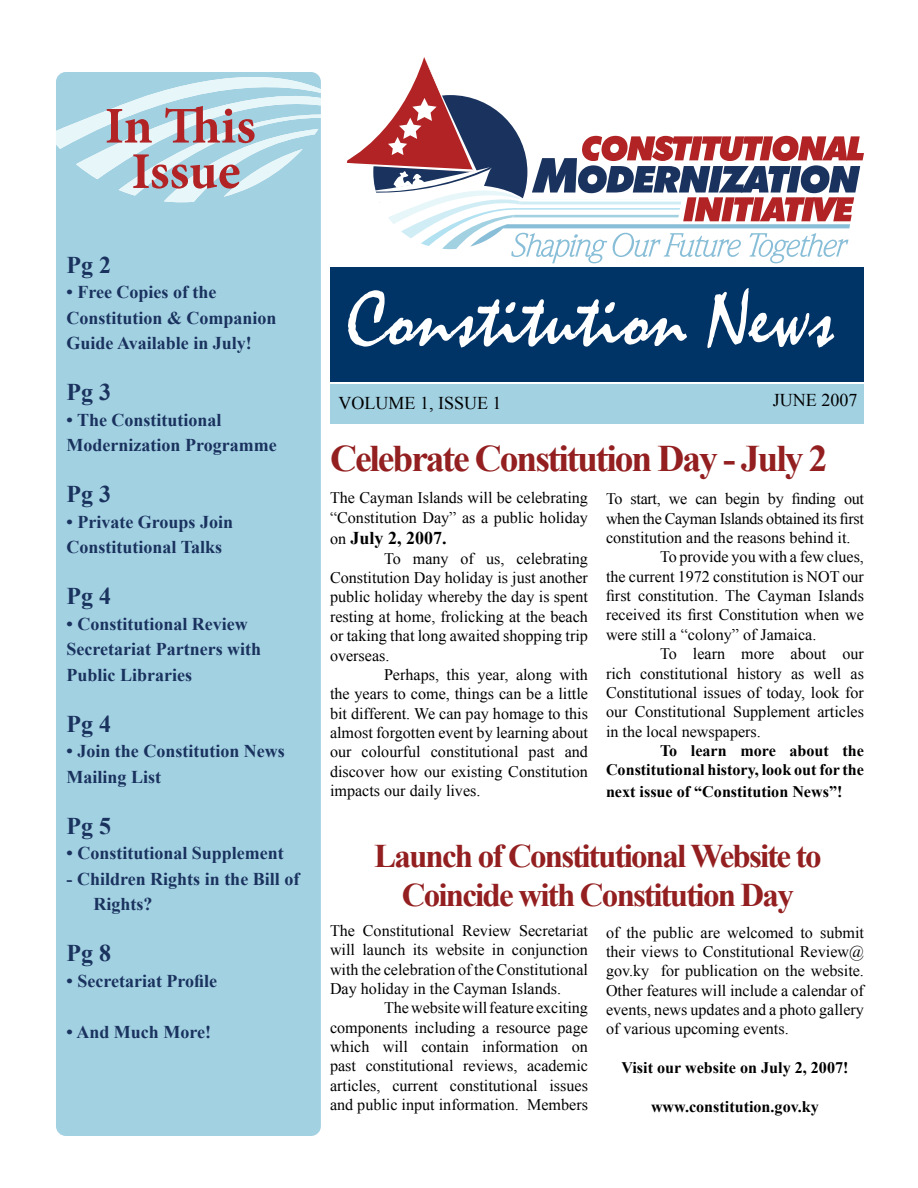
<style>
.page{position:relative;width:918px;height:1188px;background:#fff}
.page>*{position:absolute;margin:0;border:0;box-sizing:border-box;transform-origin:0 0}
.t1{font:81px "Mistral";color:#fff}
.t2{font:700 37.5px "Times New Roman";letter-spacing:-.055em;color:#931f20}
.t3{font:700 33px/39.6px "Times New Roman";letter-spacing:-.055em;color:#931f20;text-align:center}
.t4{font:700 24px "Times New Roman";color:#1a325e}
.t5{font:700 18px/25.5px "Times New Roman";color:#1a325e}
.t6{font:18px "Times New Roman";color:#000}
.t7{font:700 18px "Times New Roman";color:#000}
.t8{font:16.2px/19.4px "Times New Roman";color:#000;text-align:justify}
.t9{font:700 16.2px/19.4px "Times New Roman";color:#000;text-align:right}
.t10{font:16.2px "Times New Roman";letter-spacing:-.02em;color:#000}
.s1{font-weight:400;font-size:16.2px}
</style>
<div class="page">
<div style="left:330px;top:385px;width:533px;height:39px;background:#a2d1e2"></div>
<div style="left:330px;top:268px;width:533px;height:114px;background:#036"></div>
<div style="left:56px;top:202px;width:265px;height:934px;background:#a2d1e2"></div>
<svg style="left:56px;top:72px;width:265px;height:130px;background:#b7ccd7"></svg>
<svg style="left:346px;top:57px;width:518px;height:206px"></svg>
<h3 class="t4" style="left:67px;top:248px;width:46px">Pg 2</h3>
<p class="t5" style="left:67px;top:279px;width:212px">• Free Copies of the<br>Constitution &amp; Companion<br>Guide Available in July!</p>
<h3 class="t4" style="left:67px;top:376px;width:46px">Pg 3</h3>
<p class="t5" style="left:67px;top:407px;width:212px">• The Constitutional<br>Modernization Programme</p>
<h3 class="t4" style="left:67px;top:478px;width:46px">Pg 3</h3>
<p class="t5" style="left:67px;top:509px;width:168px">• Private Groups Join<br>Constitutional Talks</p>
<h3 class="t4" style="left:67px;top:580px;width:46px">Pg 4</h3>
<p class="t5" style="left:67px;top:611px;width:196px">• Constitutional Review<br>Secretariat Partners with<br>Public Libraries</p>
<h3 class="t4" style="left:67px;top:707px;width:46px">Pg 4</h3>
<p class="t5" style="left:67px;top:738px;width:220px">• Join the Constitution News<br>Mailing List</p>
<h3 class="t4" style="left:67px;top:809px;width:46px">Pg 5</h3>
<p class="t5" style="left:67px;top:840px;width:219px">• Constitutional Supplement</p>
<p class="t5" style="left:94px;top:866px;width:207px;text-indent:-27px">- Children Rights in the Bill of<br>Rights?</p>
<h3 class="t4" style="left:67px;top:937px;width:46px">Pg 8</h3>
<p class="t5" style="left:67px;top:968px;width:152px">• Secretariat Profile</p>
<p class="t5" style="left:67px;top:1019px;width:146px">• And Much More!</p>
<h1 class="t1" style="left:347px;top:271px;width:489px">Constitution News</h1>
<p class="t6" style="left:339px;top:391px;width:164px">VOLUME 1, ISSUE 1</p>
<p class="t6" style="left:773px;top:388px;width:86px">JUNE 2007</p>
<h2 class="t2" style="left:330px;top:432px;width:499px">Celebrate Constitution Day - July 2</h2>
<p class="t8" style="left:330px;top:488px;width:259px">The Cayman Islands will be celebrating “Constitution Day” as a public holiday</p>
<p class="t7" style="left:330px;top:526px;width:118px"><span class="s1">on</span> July 2, 2007.</p>
<p class="t8" style="left:330px;top:548px;width:260px;text-indent:54px">To many of us, celebrating Constitution Day holiday is just another public holiday whereby the day is spent resting at home, frolicking at the beach or taking that long awaited shopping trip overseas.</p>
<p class="t8" style="left:330px;top:665px;width:260px;text-indent:54px">Perhaps, this year, along with the years to come, things can be a little bit different. We can pay homage to this almost forgotten event by learning about our colourful constitutional past and discover how our existing Constitution impacts our daily lives.</p>
<p class="t10" style="left:606px;top:488px;width:260px">To start, we can begin by finding out</p>
<p class="t10" style="left:606px;top:507px;width:260px">when the Cayman Islands obtained its first</p>
<p class="t8" style="left:606px;top:528px;width:246px">constitution and the reasons behind it.</p>
<p class="t8" style="left:660px;top:547px;width:206px">To provide you with a few clues,</p>
<p class="t8" style="left:606px;top:566px;width:259px">the current 1972 constitution is NOT our</p>
<p class="t8" style="left:606px;top:586px;width:259px">first constitution. The Cayman Islands</p>
<p class="t8" style="left:606px;top:605px;width:259px">received its first Constitution when we</p>
<p class="t8" style="left:606px;top:624px;width:212px">were still a “colony” of Jamaica.</p>
<p class="t8" style="left:660px;top:644px;width:205px">To learn more about our</p>
<p class="t8" style="left:606px;top:663px;width:259px">rich constitutional history as well as</p>
<p class="t8" style="left:606px;top:683px;width:260px">Constitutional issues of today, look for</p>
<p class="t8" style="left:606px;top:702px;width:259px">our Constitutional Supplement articles</p>
<p class="t8" style="left:606px;top:721px;width:156px">in the local newspapers.</p>
<p class="t9" style="left:606px;top:740px;width:260px">To learn more about the<br>Constitutional history, look out for the</p>
<p class="t9" style="left:606px;top:781px;width:238px">next issue of “Constitution News”!</p>
<h3 class="t3" style="left:374px;top:835px;width:449px">Launch of Constitutional Website to<br>Coincide with Constitution Day</h3>
<p class="t8" style="left:330px;top:921px;width:260px">The Constitutional Review Secretariat will launch its website in conjunction with the celebration of the Constitutional Day holiday in the Cayman Islands.</p>
<p class="t8" style="left:330px;top:998px;width:260px;text-indent:54px">The website will feature exciting components including a resource page which will contain information on past constitutional reviews, academic articles, current constitutional issues and public input information. Members</p>
<p class="t8" style="left:606px;top:922px;width:260px">of the public are welcomed to submit their views to Constitutional Review@ gov.ky for publication on the website.<br>Other features will include a calendar of events, news updates and a photo gallery of various upcoming events.</p>
<p class="t9" style="left:621px;top:1058px;width:229px">Visit our website on July 2, 2007!</p>
<p class="t9" style="left:651px;top:1096px;width:169px">www.constitution.gov.ky</p>
</div>
